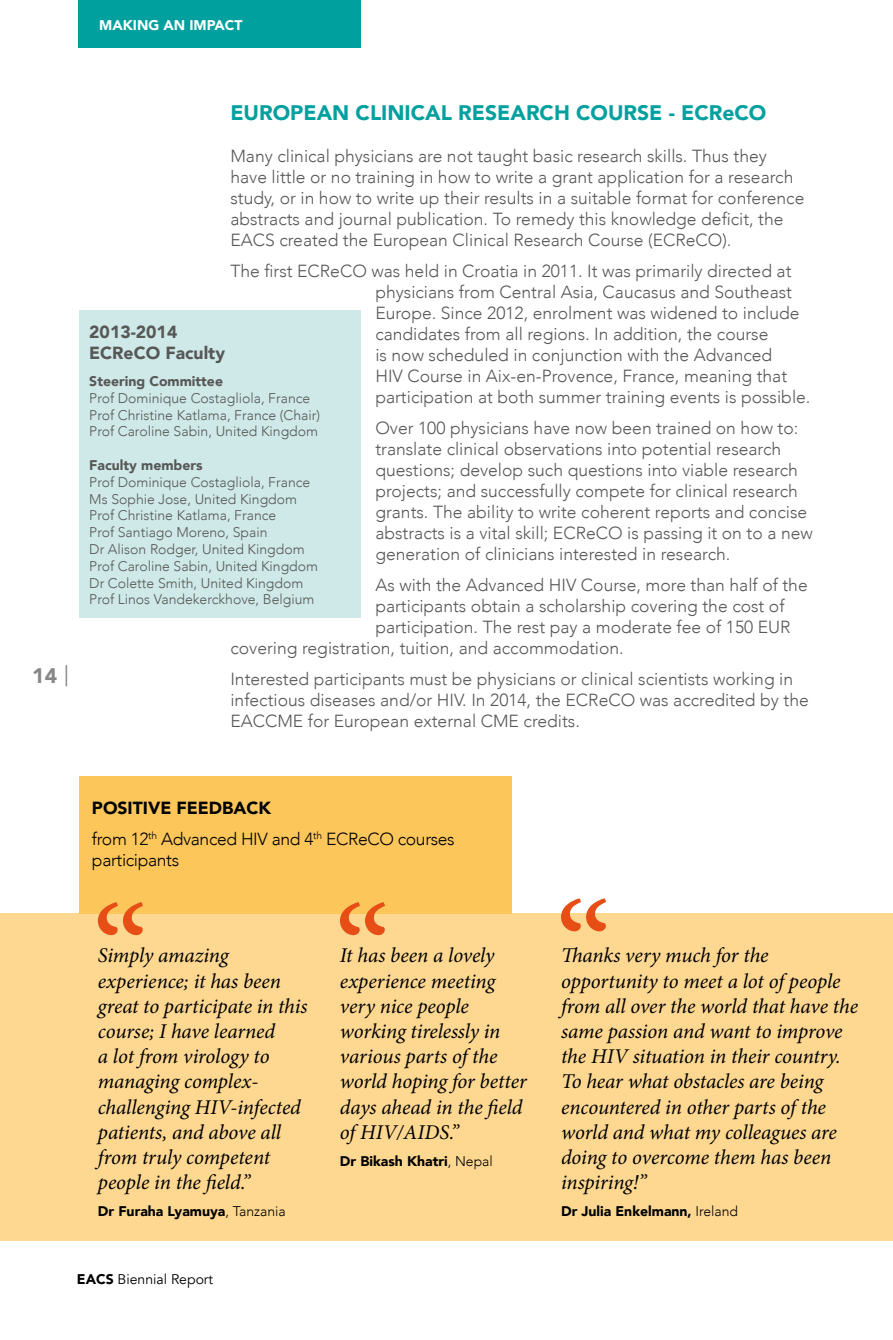
<style>
.page{position:relative;width:893px;height:1340px;background:#fff}
.page>*{position:absolute;margin:0;border:0;box-sizing:border-box;transform-origin:0 0}
.t1{font:italic 21px/25.2px "Minion Pro";letter-spacing:-.005em;color:#000}
.T2{font:900 21px "Avenir";color:#00a09f}
.t2{font:900 21px "Avenir";color:#878787}
.Body{font:300 17.5px/21px "Avenir";color:#575756}
.Body-2{font:300 17.5px/21px "Avenir";letter-spacing:-.02em;color:#000}
.Body-3{font:900 17.5px/21px "Avenir";color:#575756}
.T3{font:900 17.5px "Avenir";color:#000}
.Name_list{font:300 14px "Avenir";color:#575756}
.Name_list-2{font:900 14px "Avenir";color:#000}
.Name_list-3{font:900 14px "Avenir";color:#575756}
.t3{font:14px "Avenir";color:#000}
.t4{font:900 14px "Avenir";color:#fff}
.s1{font-weight:400}
.s2{font-weight:300}
.s3{font-weight:900}
</style>
<div class="page">
<div style="left:0;top:913px;width:893px;height:327px;background:#fed891"></div>
<div style="left:79px;top:775px;width:432px;height:138px;background:#fcc65a"></div>
<svg style="left:561px;top:898px;width:45px;height:33px"></svg>
<svg style="left:340px;top:902px;width:45px;height:33px"></svg>
<svg style="left:98px;top:902px;width:45px;height:33px"></svg>
<div style="left:79px;top:311px;width:281px;height:307px;background:#cfe9e9"></div>
<div style="left:78px;top:0;width:282px;height:47px;background:#00a09f"></div>
<p class="t4" style="left:99px;top:13px;width:145px">MAKING AN IMPACT</p>
<p class="t2" style="left:32px;top:658px;width:38px">14 <span class="s1">|</span></p>
<p class="T2" style="left:230px;top:95px;width:537px">EUROPEAN CLINICAL RESEARCH COURSE - ECReCO</p>
<p class="Body" style="left:230px;top:146px;width:575px">Many clinical physicians are not taught basic research skills. Thus they have little or no training in how to write a grant application for a research study, or in how to write up their results in a suitable format for conference abstracts and journal publication. To remedy this knowledge deficit, the EACS created the European Clinical Research Course (ECReCO).</p>
<p class="Body" style="left:375px;top:261px;width:437px;text-indent:-145px">The first ECReCO was held in Croatia in 2011. It was primarily directed at physicians from Central Asia, Caucasus and Southeast Europe. Since 2012, enrolment was widened to include candidates from all regions. In addition, the course<br>is now scheduled in conjunction with the Advanced<br>HIV Course in Aix-en-Provence, France, meaning that participation at both summer training events is possible.</p>
<p class="Body" style="left:375px;top:418px;width:439px">Over 100 physicians have now been trained on how to: translate clinical observations into potential research questions; develop such questions into viable research projects; and successfully compete for clinical research grants. The ability to write coherent reports and concise abstracts is a vital skill; ECReCO is passing it on to a new generation of clinicians interested in research.</p>
<p class="Body" style="left:375px;top:574px;width:434px">As with the Advanced HIV Course, more than half of the</p>
<p class="Body" style="left:375px;top:595px;width:411px">participants obtain a scholarship covering the cost of</p>
<p class="Body" style="left:375px;top:616px;width:417px">participation. The rest pay a moderate fee of 150 EUR</p>
<p class="Body" style="left:230px;top:637px;width:395px">covering registration, tuition, and accommodation.</p>
<p class="Body" style="left:230px;top:668px;width:580px">Interested participants must be physicians or clinical scientists working in infectious diseases and/or HIV. In 2014, the ECReCO was accredited by the<br>EACCME for European external CME credits.</p>
<p class="Body-3" style="left:89px;top:321px;width:137px">2013-2014<br>ECReCO Faculty</p>
<p class="Name_list-3" style="left:89px;top:369px;width:135px">Steering Committee</p>
<p class="Name_list" style="left:89px;top:389px;width:223px">Prof Dominique Costagliola, France</p>
<p class="Name_list" style="left:89px;top:406px;width:232px">Prof Christine Katlama, France (Chair)</p>
<p class="Name_list" style="left:89px;top:423px;width:230px">Prof Caroline Sabin, United Kingdom</p>
<p class="Name_list-3" style="left:89px;top:453px;width:115px">Faculty members</p>
<p class="Name_list" style="left:89px;top:473px;width:223px">Prof Dominique Costagliola, France</p>
<p class="Name_list" style="left:89px;top:490px;width:209px">Ms Sophie Jose, United Kingdom</p>
<p class="Name_list" style="left:89px;top:507px;width:189px">Prof Christine Katlama, France</p>
<p class="Name_list" style="left:89px;top:524px;width:180px">Prof Santiago Moreno, Spain</p>
<p class="Name_list" style="left:89px;top:541px;width:217px">Dr Alison Rodger, United Kingdom</p>
<p class="Name_list" style="left:89px;top:557px;width:230px">Prof Caroline Sabin, United Kingdom</p>
<p class="Name_list" style="left:89px;top:574px;width:215px">Dr Colette Smith, United Kingdom</p>
<p class="Name_list" style="left:89px;top:591px;width:227px">Prof Linos Vandekerckhove, Belgium</p>
<p class="T3" style="left:92px;top:793px;width:181px">POSITIVE FEEDBACK</p>
<p class="Body-2" style="left:92px;top:828px;width:364px">from 12<sup>th</sup> Advanced HIV and 4<sup>th</sup> ECReCO courses participants</p>
<p class="t1" style="left:98px;top:943px;width:211px">Simply amazing experience; it has been great to participate in this course; I have learned<br>a lot from virology to managing complex&shy;challenging HIV-infected patients, and above all from truly competent people in the field.”</p>
<p class="Name_list-2" style="left:98px;top:1199px;width:189px">Dr Furaha Lyamuya<span class="s2">, Tanzania</span></p>
<p class="t3" style="left:77px;top:1270px;width:138px"><span class="s3">EACS</span> Biennial Report</p>
<p class="t1" style="left:340px;top:943px;width:188px">It has been a lovely experience meeting very nice people working tirelessly in various parts of the world hoping for better days ahead in the field of HIV/AIDS.”</p>
<p class="Name_list-2" style="left:340px;top:1148px;width:154px">Dr Bikash Khatri<span class="s2">, Nepal</span></p>
<p class="t1" style="left:561px;top:943px;width:299px">Thanks very much for the opportunity to meet a lot of people from all over the world that have the same passion and want to improve the HIV situation in their country.<br>To hear what obstacles are being encountered in other parts of the world and what my colleagues are doing to overcome them has been inspiring!”</p>
<p class="Name_list-2" style="left:561px;top:1199px;width:179px">Dr Julia Enkelmann, <span class="s2">Ireland</span></p>
</div>
